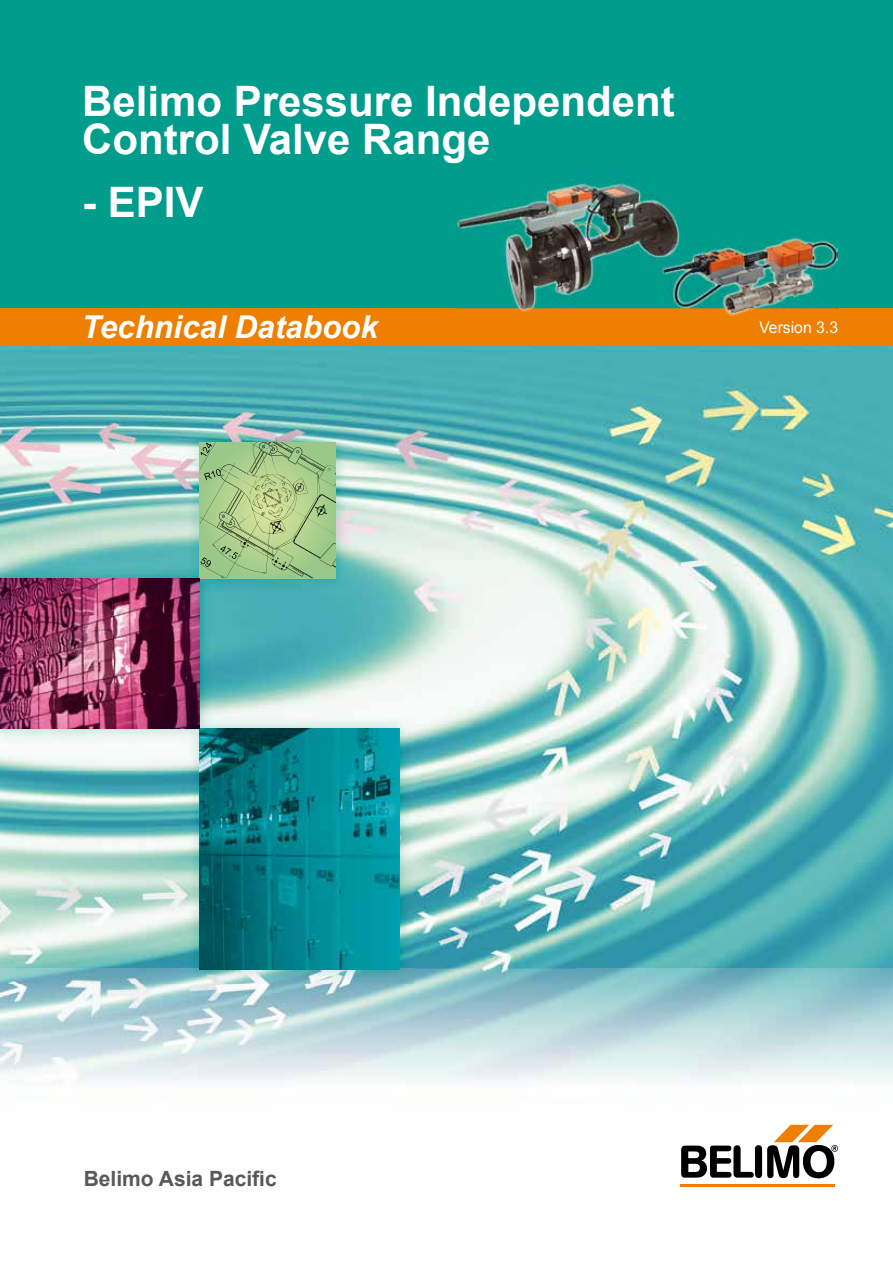
<style>
.page{position:relative;width:893px;height:1263px;background:#fff}
.page>*{position:absolute;margin:0;border:0;box-sizing:border-box;transform-origin:0 0}
.t1{font:700 42px/38.7px "Arial";color:#fff}
.t2{font:italic 700 31.5px "Arial";color:#fff}
.t3{font:700 21px "Arial";color:#58585a}
.t4{font:15.75px "Arial";color:#fff}
</style>
<div class="page">
<img style="left:0;top:345px;width:893px;height:842px">
<div style="left:0;top:0;width:893px;height:332px;background:#009c8c"></div>
<hr style="left:680px;top:1183px;width:155px;height:3px;background:#ee7f00">
<svg style="left:681px;top:1125px;width:157px;height:54px"></svg>
<div style="left:0;top:308px;width:893px;height:37px;background:#ee7f00"></div>
<img style="left:0;top:968px;width:893px;height:128px">
<img style="left:0;top:428px;width:206px;height:540px">
<img style="left:206px;top:428px;width:208px;height:49px">
<img style="left:311px;top:477px;width:103px;height:491px">
<img style="left:206px;top:578px;width:105px;height:150px">
<img style="left:0;top:968px;width:414px;height:16px">
<img style="left:200px;top:728px;width:200px;height:241px">
<svg style="left:200px;top:442px;width:136px;height:136px;background:#9bc686"></svg>
<img style="left:0;top:578px;width:200px;height:150px">
<img style="left:200px;top:442px;width:16px;height:28px">
<img style="left:200px;top:483px;width:23px;height:34px">
<img style="left:251px;top:550px;width:23px;height:6px">
<img style="left:289px;top:564px;width:25px;height:14px">
<img style="left:225px;top:490px;width:3px;height:22px">
<img style="left:249px;top:450px;width:2px;height:12px">
<img style="left:312px;top:454px;width:13px;height:14px">
<svg style="left:274px;top:565px;width:31px;height:12px"></svg>
<img style="left:293px;top:494px;width:43px;height:64px">
<img style="left:320px;top:559px;width:16px;height:9px">
<img style="left:235px;top:555px;width:31px;height:18px">
<img style="left:266px;top:550px;width:3px;height:23px">
<img style="left:200px;top:563px;width:35px;height:15px">
<svg style="left:221px;top:575px;width:5px;height:4px"></svg>
<img style="left:228px;top:491px;width:11px;height:21px">
<svg style="left:201px;top:512px;width:50px;height:55px;background:#99bd81"></svg>
<svg style="left:204px;top:463px;width:35px;height:27px"></svg>
<svg style="left:251px;top:442px;width:61px;height:20px"></svg>
<img style="left:455px;top:179px;width:382px;height:138px">
<img style="left:759px;top:321px;width:78px;height:3px">
<img style="left:239px;top:462px;width:80px;height:88px">
<p class="t1" style="left:82px;top:83px;width:594px">Belimo Pressure Independent<br>Control Valve Range</p>
<p class="t1" style="left:82px;top:185px;width:123px">- EPIV</p>
<p class="t2" style="left:82px;top:306px;width:298px">Technical Databook</p>
<p class="t4" style="left:759px;top:317px;width:80px">Version 3.3</p>
<p class="t3" style="left:84px;top:1165px;width:194px">Belimo Asia Pacific</p>
</div>
